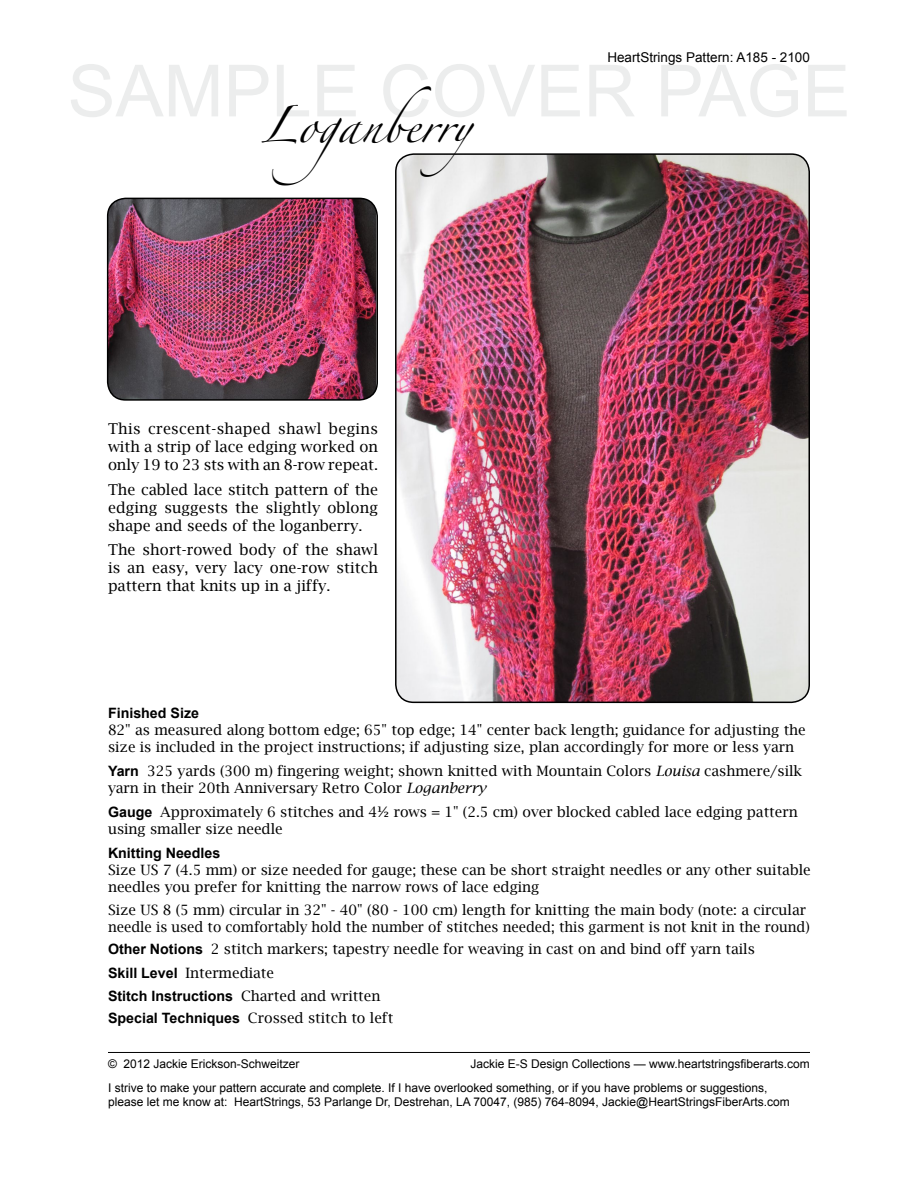
<style>
.page{position:relative;width:918px;height:1188px;background:#fff}
.page>*{position:absolute;margin:0;border:0;box-sizing:border-box;transform-origin:0 0}
.t1{font:33px "Zapfino";color:#000}
.t2{font:15px/18px "Lucida Bright";color:#000;text-align:justify}
.t3{font:14.25px/17.1px "Lucida Bright";color:#000}
.t4{font:700 14.25px "Arial";color:#000}
.t5{font:13.5px "Arial";color:#000}
.t6{font:12px/23.1px "Arial";color:#000}
.s1{font-family:"Arial";font-weight:700}
.s2{font-style:italic}
.s3{font-family:"Lucida Bright";font-weight:400}
</style>
<div class="page">
<hr style="left:108px;top:1052px;width:702px;height:1px;background:#000">
<img style="left:396px;top:154px;width:413px;height:548px">
<div style="left:395px;top:153px;width:415px;height:550px;border:2px solid #000;border-radius:18px"></div>
<img style="left:108px;top:198px;width:268px;height:202px">
<div style="left:107px;top:198px;width:271px;height:203px;border:2px solid #000;border-radius:18px"></div>
<h1 class="t1" style="left:261px;top:112px;width:247px">Loganberry</h1>
<p class="t2" style="left:108px;top:419px;width:271px">This crescent-shaped shawl begins with a strip of lace edging worked on only 19 to 23 sts with an 8-row repeat.</p>
<p class="t2" style="left:108px;top:480px;width:272px">The cabled lace stitch pattern of the edging suggests the slightly oblong shape and seeds of the loganberry.</p>
<p class="t2" style="left:108px;top:541px;width:272px">The short-rowed body of the shawl is an easy, very lacy one-row stitch pattern that knits up in a jiffy.</p>
<p class="t5" style="left:607px;top:49px;width:204px">HeartStrings Pattern: A185 - 2100</p>
<p class="t4" style="left:108px;top:704px;width:93px">Finished Size</p>
<p class="t3" style="left:108px;top:721px;width:699px">82" as measured along bottom edge; 65" top edge; 14" center back length; guidance for adjusting the size is included in the project instructions; if adjusting size, plan accordingly for more or less yarn</p>
<p class="t3" style="left:108px;top:762px;width:696px"><span class="s1">Yarn</span> 325 yards (300 m) fingering weight; shown knitted with Mountain Colors <span class="s2">Louisa</span> cashmere/silk yarn in their 20th Anniversary Retro Color <span class="s2">Loganberry</span></p>
<p class="t3" style="left:108px;top:803px;width:691px"><span class="s1">Gauge</span> Approximately 6 stitches and 4½ rows = 1" (2.5 cm) over blocked cabled lace edging pattern using smaller size needle</p>
<p class="t4" style="left:108px;top:844px;width:114px">Knitting Needles</p>
<p class="t3" style="left:108px;top:861px;width:704px">Size US 7 (4.5 mm) or size needed for gauge; these can be short straight needles or any other suitable needles you prefer for knitting the narrow rows of lace edging</p>
<p class="t3" style="left:108px;top:901px;width:703px">Size US 8 (5 mm) circular in 32" - 40" (80 - 100 cm) length for knitting the main body (note: a circular needle is used to comfortably hold the number of stitches needed; this garment is not knit in the round)</p>
<p class="t3" style="left:108px;top:937px;width:648px;line-height:23.9px"><span class="s1">Other Notions</span> 2 stitch markers; tapestry needle for weaving in cast on and bind off yarn tails<br><span class="s1">Skill Level</span> Intermediate</p>
<p class="t4" style="left:108px;top:986px;width:274px">Stitch Instructions <span class="s3">Charted and written</span></p>
<p class="t3" style="left:108px;top:1009px;width:287px"><span class="s1">Special Techniques</span> Crossed stitch to left</p>
<p class="t6" style="left:108px;top:1053px;width:193px">© 2012 Jackie Erickson-Schweitzer</p>
<p class="t6" style="left:108px;top:1053px;width:703px;text-indent:363px">Jackie E-S Design Collections — www.heartstringsfiberarts.com<br>I strive to make your pattern accurate and complete. If I have overlooked something, or if you have problems or suggestions,</p>
<p class="t6" style="left:108px;top:1090px;width:683px">please let me know at: HeartStrings, 53 Parlange Dr, Destrehan, LA 70047, (985) 764-8094, Jackie@HeartStringsFiberArts.com</p>
</div>
